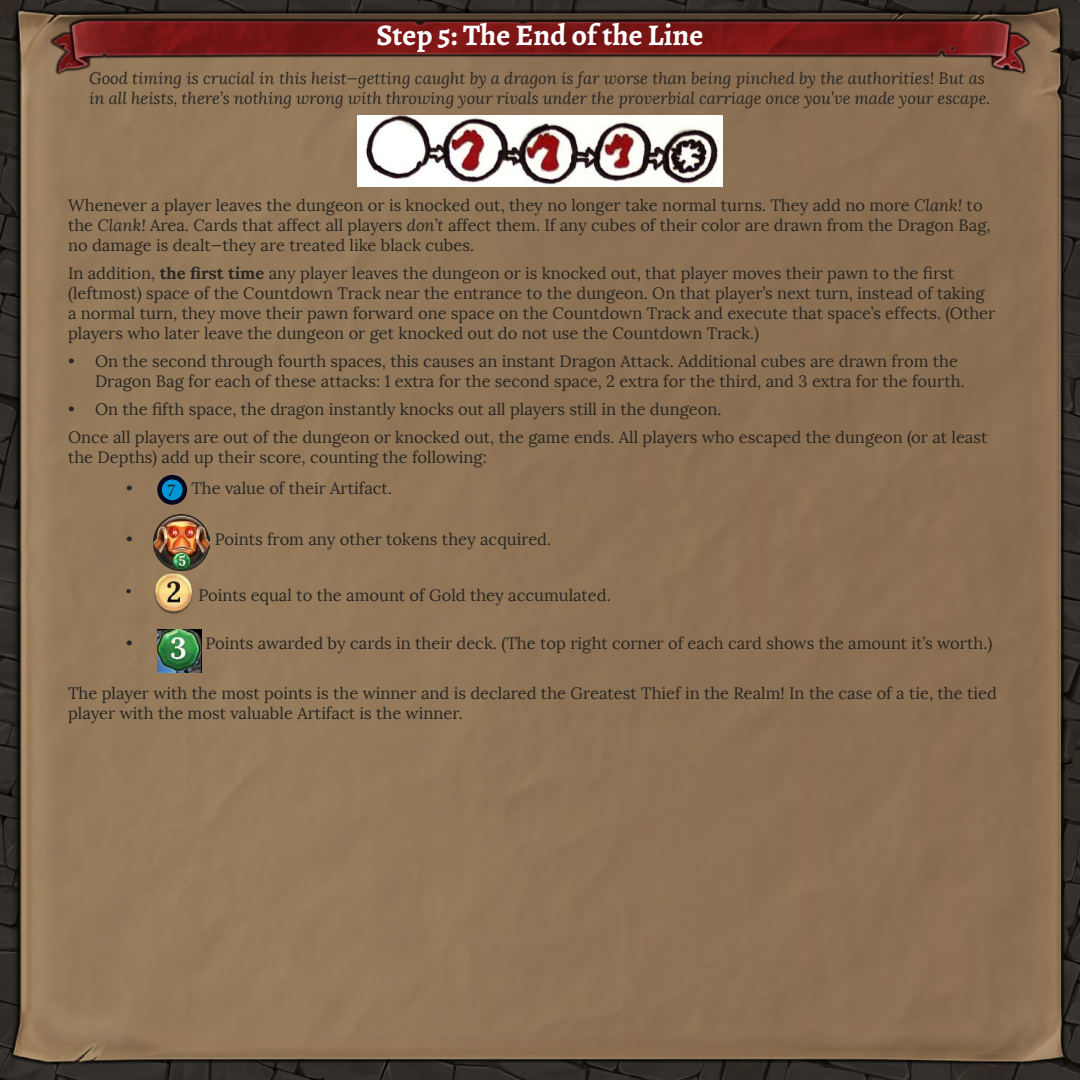
<style>
.page{position:relative;width:1080px;height:1080px;background:#fff}
.page>*{position:absolute;margin:0;border:0;box-sizing:border-box;transform-origin:0 0}
.t1{font:700 30px "Alegreya";color:#fff}
.t2{font:16.5px/19.8px "Lora";color:#292623}
.t3{font:italic 16.5px/19.8px "Lora";color:#292623}
.t4{font:700 13.5px "Lora";color:#232320}
.s1{font-style:italic}
.s2{font-weight:700}
.s3{font-family:"Minion Pro";font-size:18px;color:#241f1f}
</style>
<div class="page">
<img style="left:0;top:0;width:1080px;height:1080px">
<img style="left:49px;top:17px;width:982px;height:59px">
<img style="left:357px;top:115px;width:366px;height:72px">
<svg style="left:160px;top:477px;width:25px;height:25px"></svg>
<div style="left:157px;top:475px;width:30px;height:30px;border:4px solid #00071f;border-radius:50%"></div>
<img style="left:154px;top:515px;width:56px;height:55px">
<img style="left:154px;top:573px;width:39px;height:42px">
<img style="left:157px;top:630px;width:44px;height:42px">
<h1 class="t1" style="left:376px;top:16px;width:329px">Step 5: The End of the Line</h1>
<p class="t3" style="left:89px;top:68px;width:903px">Good timing is crucial in this heist—getting caught by a dragon is far worse than being pinched by the authorities! But as in all heists, there’s nothing wrong with throwing your rivals under the proverbial carriage once you’ve made your escape.</p>
<p class="t2" style="left:68px;top:196px;width:924px">Whenever a player leaves the dungeon or is knocked out, they no longer take normal turns. They add no more <span class="s1">Clank!</span> to the <span class="s1">Clank!</span> Area. Cards that affect all players <span class="s1">don’t</span> affect them. If any cubes of their color are drawn from the Dragon Bag, no damage is dealt—they are treated like black cubes.</p>
<p class="t2" style="left:68px;top:264px;width:929px">In addition, <span class="s2">the first time</span> any player leaves the dungeon or is knocked out, that player moves their pawn to the first (leftmost) space of the Countdown Track near the entrance to the dungeon. On that player’s next turn, instead of taking a normal turn, they move their pawn forward one space on the Countdown Track and execute that space’s effects. (Other players who later leave the dungeon or get knocked out do not use the Countdown Track.)</p>
<p class="t2" style="left:95px;top:351px;width:871px;text-indent:-27px">• On the second through fourth spaces, this causes an instant Dragon Attack. Additional cubes are drawn from the<br>Dragon Bag for each of these attacks: 1 extra for the second space, 2 extra for the third, and 3 extra for the fourth.</p>
<p class="t2" style="left:68px;top:395px;width:921px;line-height:28.3px">• On the fifth space, the dragon instantly knocks out all players still in the dungeon.<br>Once all players are out of the dungeon or knocked out, the game ends. All players who escaped the dungeon (or at least</p>
<p class="t2" style="left:68px;top:448px;width:420px">the Depths) add up their score, counting the following:</p>
<p class="t2" style="left:126px;top:479px;width:267px">• <span class="s3">7</span> The value of their Artifact.</p>
<p class="t2" style="left:126px;top:529px;width:8px">•</p>
<p class="t2" style="left:215px;top:529px;width:338px">Points from any other tokens they acquired.</p>
<p class="t4" style="left:126px;top:583px;width:7px">•</p>
<p class="t2" style="left:198px;top:585px;width:414px">Points equal to the amount of Gold they accumulated.</p>
<p class="t2" style="left:126px;top:634px;width:8px">•</p>
<p class="t2" style="left:205px;top:634px;width:789px">Points awarded by cards in their deck. (The top right corner of each card shows the amount it’s worth.)</p>
<p class="t2" style="left:68px;top:683px;width:930px">The player with the most points is the winner and is declared the Greatest Thief in the Realm! In the case of a tie, the tied player with the most valuable Artifact is the winner.</p>
</div>
